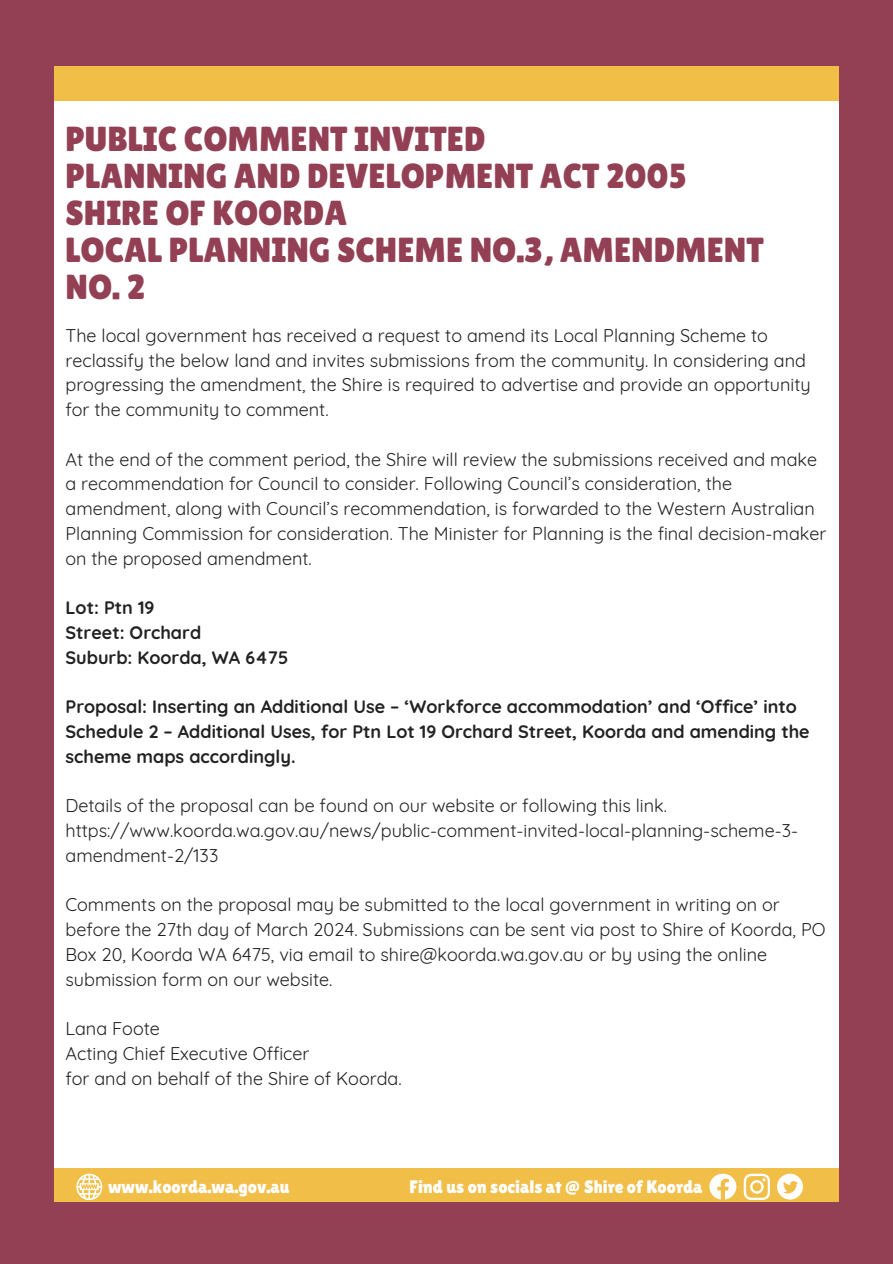
<style>
.page{position:relative;width:893px;height:1264px;background:#fff}
.page>*{position:absolute;margin:0;border:0;box-sizing:border-box;transform-origin:0 0}
.t1{font:34.8px/37.2px "Lilita One";color:#934054}
.t2{font:18px/24.8px "Quicksand";color:#222}
.t3{font:700 18px/24.8px "Quicksand";color:#222}
.t4{font:18px "Lilita One";color:#fff}
</style>
<div class="page">
<div style="left:0;top:0;width:892px;height:1263px;background:#934054"></div>
<div style="left:55px;top:79px;width:783px;height:1109px;background:#fff"></div>
<div style="left:55px;top:1168px;width:783px;height:33px;background:#f1be48"></div>
<div style="left:55px;top:66px;width:783px;height:34px;background:#f1be48"></div>
<svg style="left:76px;top:1173px;width:26px;height:26px"></svg>
<svg style="left:709px;top:1173px;width:27px;height:26px"></svg>
<svg style="left:743px;top:1173px;width:26px;height:26px"></svg>
<svg style="left:777px;top:1173px;width:25px;height:26px"></svg>
<p class="t1" style="left:65px;top:120px;width:421px">PUBLIC COMMENT INVITED</p>
<p class="t1" style="left:65px;top:157px;width:623px">PLANNING AND DEVELOPMENT ACT 2005</p>
<p class="t1" style="left:65px;top:194px;width:283px">SHIRE OF KOORDA</p>
<p class="t1" style="left:65px;top:231px;width:699px">LOCAL PLANNING SCHEME NO.3, AMENDMENT<br>NO. 2</p>
<p class="t2" style="left:65px;top:323px;width:746px">The local government has received a request to amend its Local Planning Scheme to reclassify the below land and invites submissions from the community. In considering and progressing the amendment, the Shire is required to advertise and provide an opportunity for the community to comment.</p>
<p class="t2" style="left:65px;top:446px;width:762px">At the end of the comment period, the Shire will review the submissions received and make a recommendation for Council to consider. Following Council’s consideration, the amendment, along with Council’s recommendation, is forwarded to the Western Australian Planning Commission for consideration. The Minister for Planning is the final decision-maker on the proposed amendment.</p>
<p class="t3" style="left:65px;top:595px;width:90px">Lot: Ptn 19</p>
<p class="t3" style="left:65px;top:620px;width:137px">Street: Orchard</p>
<p class="t3" style="left:65px;top:644px;width:224px">Suburb: Koorda, WA 6475</p>
<p class="t3" style="left:65px;top:694px;width:745px">Proposal: Inserting an Additional Use – ‘Workforce accommodation’ and ‘Office’ into<br>Schedule 2 – Additional Uses, for Ptn Lot 19 Orchard Street, Koorda and amending the scheme maps accordingly.</p>
<p class="t2" style="left:65px;top:793px;width:734px">Details of the proposal can be found on our website or following this link. https://www.koorda.wa.gov.au/news/public-comment-invited-local-planning-scheme-3- amendment-2/133</p>
<p class="t2" style="left:65px;top:892px;width:761px">Comments on the proposal may be submitted to the local government in writing on or before the 27th day of March 2024. Submissions can be sent via post to Shire of Koorda, PO Box 20, Koorda WA 6475, via email to shire@koorda.wa.gov.au or by using the online submission form on our website.</p>
<p class="t2" style="left:65px;top:1016px;width:96px">Lana Foote</p>
<p class="t2" style="left:65px;top:1040px;width:245px">Acting Chief Executive Officer</p>
<p class="t2" style="left:65px;top:1065px;width:337px">for and on behalf of the Shire of Koorda.</p>
<p class="t4" style="left:108px;top:1175px;width:183px">www.koorda.wa.gov.au</p>
<p class="t4" style="left:409px;top:1171px;width:294px">Find us on socials at @ Shire of Koorda</p>
<p class="t4" style="left:108px;top:1171px;width:183px">www.koorda.wa.gov.au</p>
<p class="t4" style="left:409px;top:1175px;width:294px">Find us on socials at @ Shire of Koorda</p>
</div>
